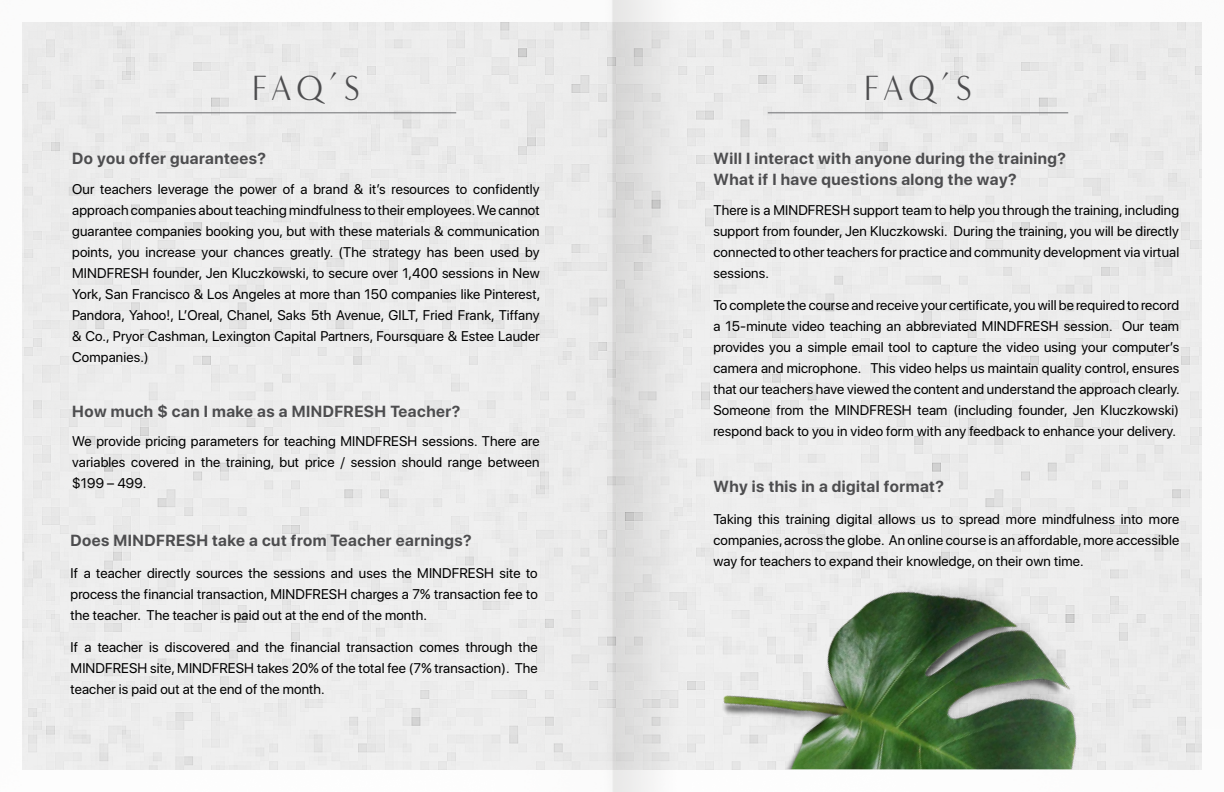
<style>
.page{position:relative;width:1224px;height:792px;background:#fff}
.page>*{position:absolute;margin:0;border:0;box-sizing:border-box;transform-origin:0 0}
.SECTION_HEADER_1{font:36px "Minerva Modern";letter-spacing:.14em;color:#4d4d4f;scale:.9 1}
.FAQ_Header{font:700 16px/21px "SF Pro Display";letter-spacing:.03em;color:#4d4d4f}
.Paragraph_Style_2{font:14px/21px "SF Pro Display";letter-spacing:.01em;color:#000;text-align:justify}
</style>
<div class="page">
<img style="left:22px;top:0;width:1180px;height:792px">
<hr style="left:156px;top:112px;width:300px;height:1px;background:#6d6e71">
<hr style="left:768px;top:112px;width:300px;height:1px;background:#6d6e71">
<img style="left:684px;top:539px;width:418px;height:230px">
<p class="SECTION_HEADER_1" style="left:252px;top:67px;width:121px">FAQ’S</p>
<p class="FAQ_Header" style="left:72px;top:148px;width:195px">Do you offer guarantees?</p>
<p class="Paragraph_Style_2" style="left:72px;top:179px;width:470px">Our teachers leverage the power of a brand &amp; it’s resources to confidently approach companies about teaching mindfulness to their employees. We cannot guarantee companies booking you, but with these materials &amp; communication points, you increase your chances greatly. (The strategy has been used by MINDFRESH founder, Jen Kluczkowski, to secure over 1,400 sessions in New York, San Francisco &amp; Los Angeles at more than 150 companies like Pinterest, Pandora, Yahoo!, L’Oreal, Chanel, Saks 5th Avenue, GILT, Fried Frank, Tiffany &amp; Co., Pryor Cashman, Lexington Capital Partners, Foursquare &amp; Estee Lauder Companies.)</p>
<p class="FAQ_Header" style="left:72px;top:401px;width:390px">How much $ can I make as a MINDFRESH Teacher?</p>
<p class="Paragraph_Style_2" style="left:72px;top:430px;width:469px">We provide pricing parameters for teaching MINDFRESH sessions. There are variables covered in the training, but price / session should range between $199 – 499.</p>
<p class="FAQ_Header" style="left:71px;top:530px;width:403px">Does MINDFRESH take a cut from Teacher earnings?</p>
<p class="Paragraph_Style_2" style="left:71px;top:563px;width:469px">If a teacher directly sources the sessions and uses the MINDFRESH site to process the financial transaction, MINDFRESH charges a 7% transaction fee to the teacher. The teacher is paid out at the end of the month.</p>
<p class="Paragraph_Style_2" style="left:71px;top:637px;width:469px">If a teacher is discovered and the financial transaction comes through the MINDFRESH site, MINDFRESH takes 20% of the total fee (7% transaction). The teacher is paid out at the end of the month.</p>
<p class="SECTION_HEADER_1" style="left:864px;top:67px;width:121px">FAQ’S</p>
<p class="FAQ_Header" style="left:713px;top:148px;width:354px">Will I interact with anyone during the training?<br>What if I have questions along the way?</p>
<p class="Paragraph_Style_2" style="left:713px;top:199px;width:467px">There is a MINDFRESH support team to help you through the training, including support from founder, Jen Kluczkowski. During the training, you will be directly connected to other teachers for practice and community development via virtual sessions.</p>
<p class="Paragraph_Style_2" style="left:713px;top:295px;width:468px">To complete the course and receive your certificate, you will be required to record a 15-minute video teaching an abbreviated MINDFRESH session. Our team provides you a simple email tool to capture the video using your computer’s camera and microphone. This video helps us maintain quality control, ensures that our teachers have viewed the content and understand the approach clearly.<br>Someone from the MINDFRESH team (including founder, Jen Kluczkowski) respond back to you in video form with any feedback to enhance your delivery.</p>
<p class="FAQ_Header" style="left:713px;top:476px;width:232px">Why is this in a digital format?</p>
<p class="Paragraph_Style_2" style="left:713px;top:508px;width:467px">Taking this training digital allows us to spread more mindfulness into more companies, across the globe. An online course is an affordable, more accessible way for teachers to expand their knowledge, on their own time.</p>
</div>
